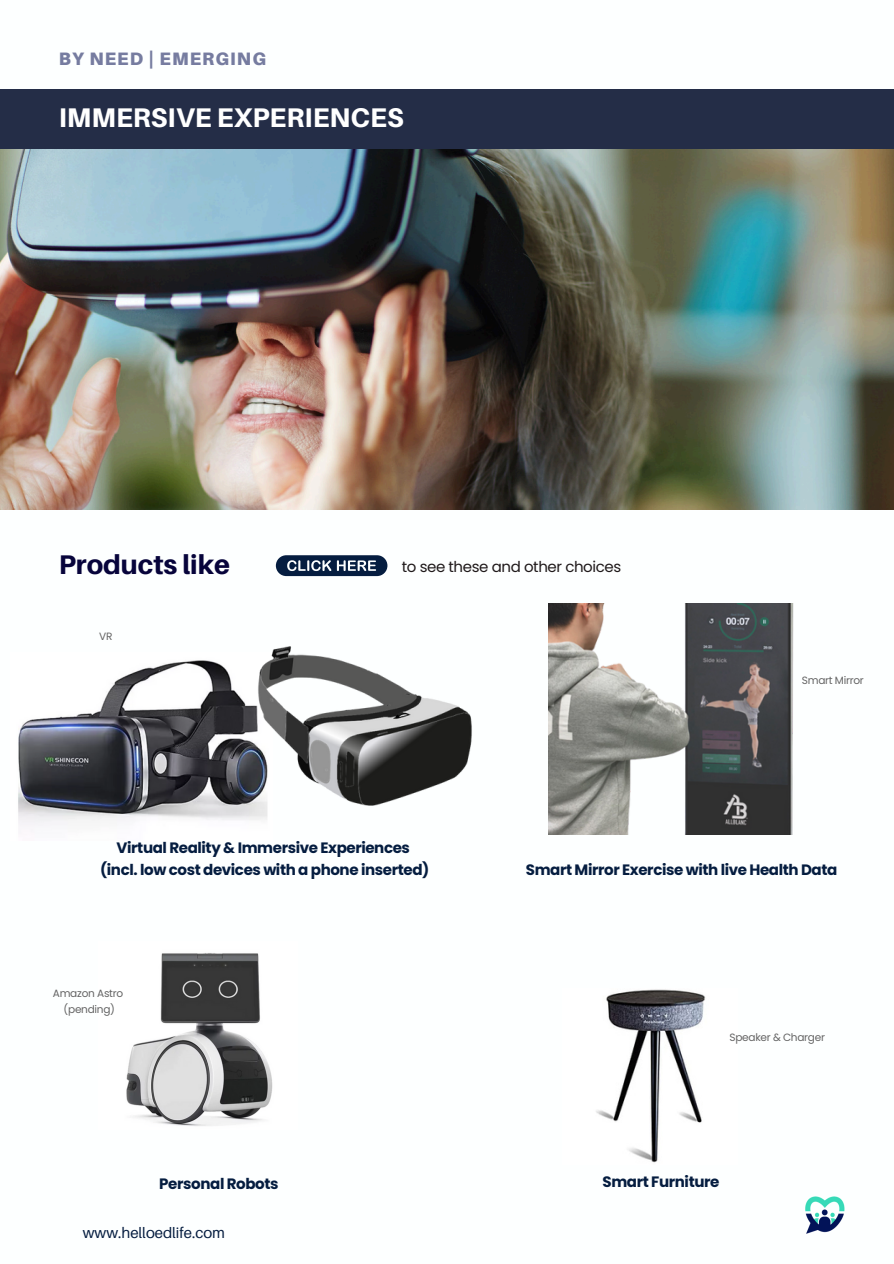
<style>
.page{position:relative;width:894px;height:1264px;background:#fff}
.page>*{position:absolute;margin:0;border:0;box-sizing:border-box;transform-origin:0 0}
.t1{font:800 27px "Aileron";color:#fff}
.t2{font:800 27px "Aileron";color:#07043b}
.t3{font:900 18px "Aileron";letter-spacing:.06em;color:#767ca0}
.t4{font:700 15px/22.5px "Poppins";letter-spacing:-.025em;color:#051d40;text-align:center}
.t5{font:15px "Poppins";letter-spacing:-.025em;color:#1f191a}
.t6{font:15px "Aileron";color:#051d40}
.t7{font:10.5px "Poppins";letter-spacing:-.025em;color:#646464}
</style>
<div class="page">
<div style="left:0;top:89px;width:893px;height:60px;background:#242d47"></div>
<img style="left:0;top:149px;width:893px;height:360px">
<img style="left:596px;top:989px;width:110px;height:174px">
<img style="left:805px;top:1196px;width:40px;height:38px">
<img style="left:126px;top:953px;width:147px;height:173px">
<img style="left:18px;top:660px;width:240px;height:166px">
<img style="left:258px;top:646px;width:214px;height:174px">
<img style="left:548px;top:603px;width:246px;height:231px">
<svg style="left:276px;top:555px;width:111px;height:21px;background:#3a4d69"></svg>
<h4 class="t3" style="left:59px;top:47px;width:209px">BY NEED | EMERGING</h4>
<p class="t1" style="left:59px;top:101px;width:346px">IMMERSIVE EXPERIENCES</p>
<h6 class="t2" style="left:59px;top:548px;width:172px">Products like</h6>
<p class="t7" style="left:99px;top:629px;width:15px">VR</p>
<p class="t5" style="left:401px;top:556px;width:221px">to see these and other choices</p>
<h4 class="t7" style="left:801px;top:672px;width:63px">Smart Mirror</h4>
<p class="t4" style="left:100px;top:836px;width:330px">Virtual Reality &amp; Immersive Experiences (incl. low cost devices with a phone inserted)</p>
<h5 class="t7" style="left:53px;top:986px;width:72px">Amazon Astro</h5>
<p class="t7" style="left:64px;top:1002px;width:53px">(pending)</p>
<p class="t4" style="left:525px;top:858px;width:313px">Smart Mirror Exercise with live Health Data</p>
<p class="t7" style="left:729px;top:1029px;width:97px">Speaker &amp; Charger</p>
<p class="t4" style="left:159px;top:1172px;width:121px">Personal Robots</p>
<h4 class="t4" style="left:602px;top:1170px;width:118px">Smart Furniture</h4>
<h4 class="t6" style="left:83px;top:1223px;width:144px">www.helloedlife.com</h4>
</div>
